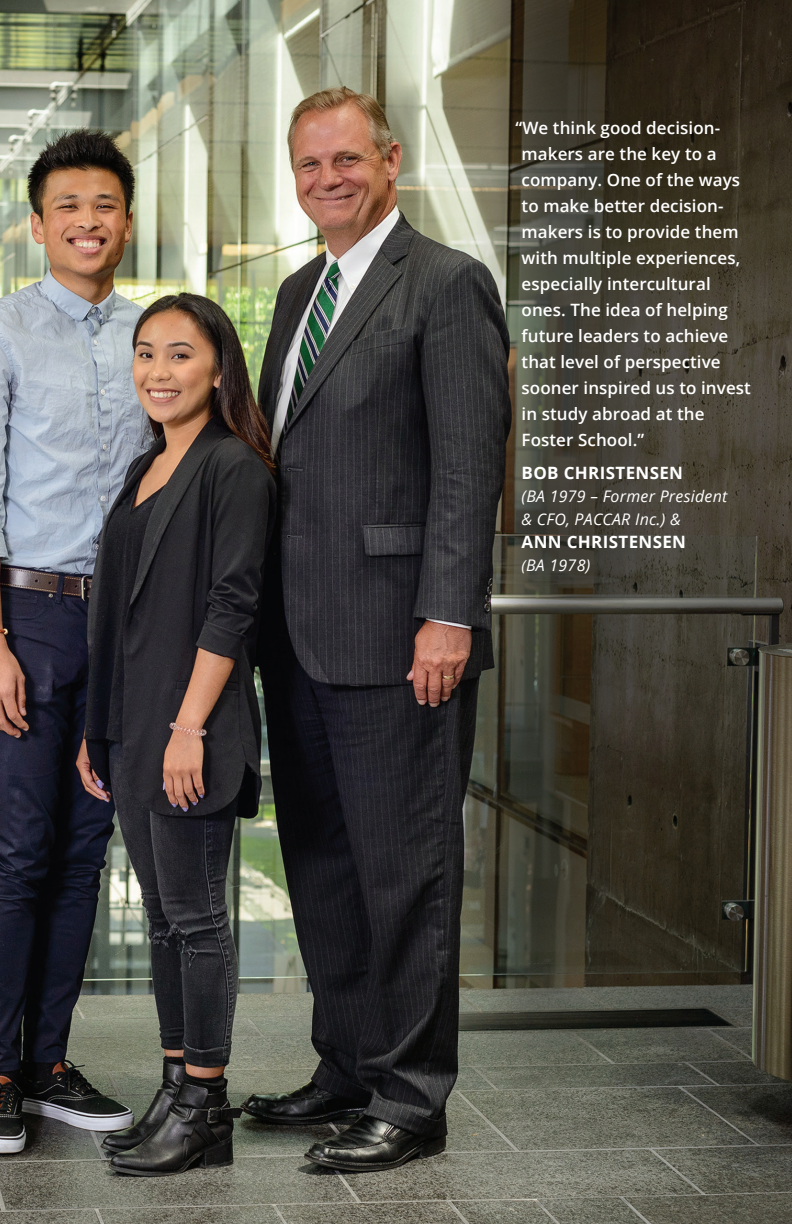
<style>
.page{position:relative;width:792px;height:1224px;background:#fff}
.page>*{position:absolute;margin:0;border:0;box-sizing:border-box;transform-origin:0 0}
.t1{font:600 17px/26px "Open Sans";letter-spacing:.005em;color:#fff}
.t2{font:700 17px "Open Sans";letter-spacing:.02em;color:#fff}
.t3{font:italic 16px/23px "Open Sans";letter-spacing:.015em;color:#fff}
.s1{font-size:15px}
</style>
<div class="page">
<img style="left:0;top:0;width:792px;height:1224px">
<p class="t1" style="left:522px;top:115px;width:231px;text-indent:-6px">“We think good decision&shy;makers are the key to a company. One of the ways to make better decision&shy;makers is to provide them with multiple experiences, especially intercultural ones. The idea of helping future leaders to achieve that level of perspective sooner inspired us to invest in study abroad at the<br>Foster School.”</p>
<p class="t2" style="left:522px;top:461px;width:163px">BOB CHRISTENSEN</p>
<p class="t3" style="left:522px;top:484px;width:207px">(BA 1979 – Former President &amp; CFO, PACCAR Inc.) &amp;</p>
<p class="t2" style="left:522px;top:530px;width:166px">ANN CHRISTENSEN</p>
<p class="t3" style="left:522px;top:553px;width:70px"><span class="s1">(</span>BA 1978)</p>
</div>
